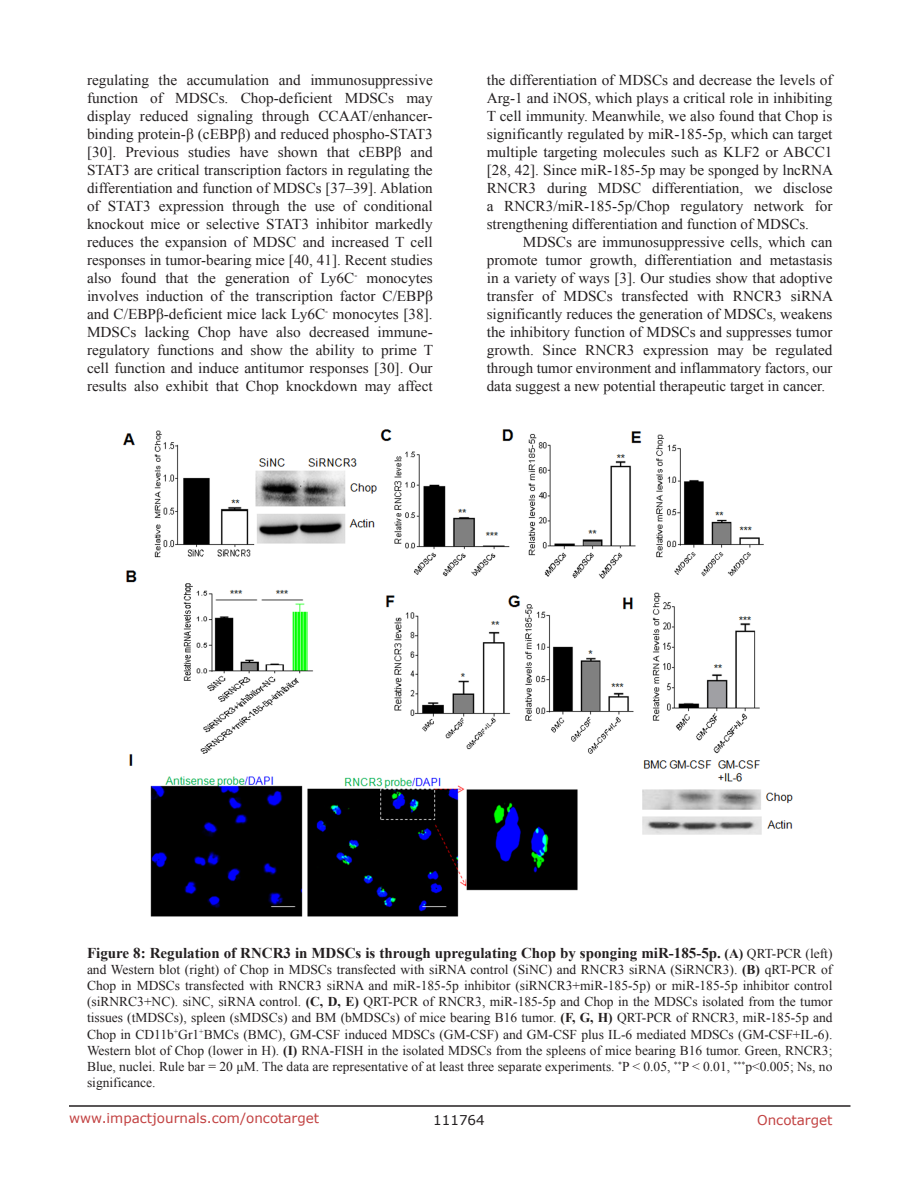
<style>
.page{position:relative;width:918px;height:1188px;background:#fff}
.page>*{position:absolute;margin:0;border:0;box-sizing:border-box;transform-origin:0 0}
.BodyText{font:15px/18px "Times New Roman";color:#231f20;text-align:justify}
.figuretext{font:700 15px "Times New Roman";color:#231f20}
.figuretext-2{font:13.5px/16.2px "Times New Roman";color:#231f20;text-align:justify}
.t1{font:13.5px "Verdana";color:#c24141}
.t2{font:13.5px "Verdana";color:#231f20}
.s1{font-size:13.5px}
.s2{font-weight:400;font-size:13.5px}
.s3{font-weight:700}
</style>
<div class="page">
<hr style="left:69px;top:1105px;width:781px;height:2px;background:#231f20">
<img style="left:122px;top:429px;width:671px;height:488px">
<p class="BodyText" style="left:87px;top:71px;width:348px">regulating the accumulation and immunosuppressive function of MDSCs. Chop-deficient MDSCs may display reduced signaling through CCAAT/enhancer&shy;binding protein-β (cEBPβ) and reduced phospho-STAT3 [30]. Previous studies have shown that cEBPβ and STAT3 are critical transcription factors in regulating the differentiation and function of MDSCs [37–39]. Ablation of STAT3 expression through the use of conditional knockout mice or selective STAT3 inhibitor markedly reduces the expansion of MDSC and increased T cell responses in tumor-bearing mice [40, 41]. Recent studies also found that the generation of Ly6C<sup>-</sup> monocytes involves induction of the transcription factor C/EBPβ and C/EBPβ-deficient mice lack Ly6C<sup>-</sup> monocytes [38].<br>MDSCs lacking Chop have also decreased immune&shy;regulatory functions and show the ability to prime T cell function and induce antitumor responses [30]. Our results also exhibit that Chop knockdown may affect</p>
<p class="BodyText" style="left:487px;top:71px;width:348px">the differentiation of MDSCs and decrease the levels of Arg-1 and iNOS, which plays a critical role in inhibiting T cell immunity. Meanwhile, we also found that Chop is significantly regulated by miR-185-5p, which can target multiple targeting molecules such as KLF2 or ABCC1 [28, 42]. Since miR-185-5p may be sponged by lncRNA RNCR3 during MDSC differentiation, we disclose a RNCR3/miR-185-5p/Chop regulatory network for strengthening differentiation and function of MDSCs.</p>
<p class="BodyText" style="left:487px;top:233px;width:348px;text-indent:36px">MDSCs are immunosuppressive cells, which can promote tumor growth, differentiation and metastasis in a variety of ways [3]. Our studies show that adoptive transfer of MDSCs transfected with RNCR3 siRNA significantly reduces the generation of MDSCs, weakens the inhibitory function of MDSCs and suppresses tumor growth. Since RNCR3 expression may be regulated through tumor environment and inflammatory factors, our data suggest a new potential therapeutic target in cancer.</p>
<p class="figuretext" style="left:87px;top:942px;width:747px">Figure 8: Regulation of RNCR3 in MDSCs is through upregulating Chop by sponging miR-185-5p. <span class="s1">(A)</span> <span class="s2">QRT-PCR (left)</span></p>
<p class="figuretext-2" style="left:87px;top:961px;width:747px">and Western blot (right) of Chop in MDSCs transfected with siRNA control (SiNC) and RNCR3 siRNA (SiRNCR3). <span class="s3">(B)</span> qRT-PCR of Chop in MDSCs transfected with RNCR3 siRNA and miR-185-5p inhibitor (siRNCR3+miR-185-5p) or miR-185-5p inhibitor control (siRNRC3+NC). siNC, siRNA control. <span class="s3">(C, D, E)</span> QRT-PCR of RNCR3, miR-185-5p and Chop in the MDSCs isolated from the tumor tissues (tMDSCs), spleen (sMDSCs) and BM (bMDSCs) of mice bearing B16 tumor. <span class="s3">(F, G, H)</span> QRT-PCR of RNCR3, miR-185-5p and Chop in CD11b<sup>+</sup>Gr1<sup>+</sup>BMCs (BMC), GM-CSF induced MDSCs (GM-CSF) and GM-CSF plus IL-6 mediated MDSCs (GM-CSF+IL-6).<br>Western blot of Chop (lower in H). <span class="s3">(I)</span> RNA-FISH in the isolated MDSCs from the spleens of mice bearing B16 tumor. Green, RNCR3; Blue, nuclei. Rule bar = 20 μM. The data are representative of at least three separate experiments. <sup>*</sup>P &lt; 0.05, <sup>**</sup>P &lt; 0.01, <sup>***</sup>p&lt;0.005; Ns, no significance.</p>
<p class="t1" style="left:69px;top:1109px;width:252px">www.impactjournals.com/oncotarget</p>
<p class="t2" style="left:433px;top:1111px;width:53px">111764</p>
<p class="t1" style="left:757px;top:1111px;width:77px">Oncotarget</p>
</div>
